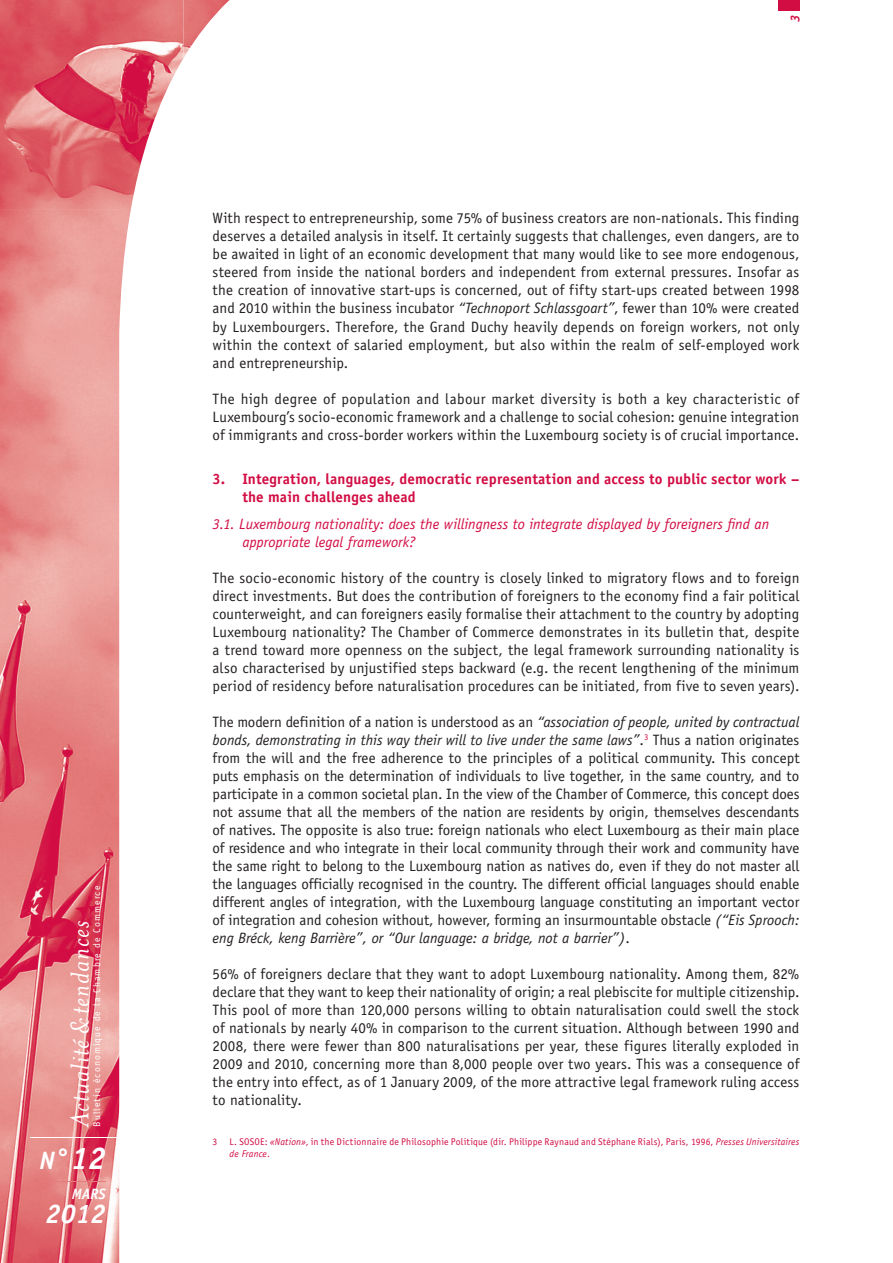
<style>
.page{position:relative;width:893px;height:1263px;background:#fff}
.page>*{position:absolute;margin:0;border:0;box-sizing:border-box;transform-origin:0 0}
.t1{font:italic 29.25px "Mrs Eaves";letter-spacing:.03em;color:#fff}
.t2{font:italic 700 27px "Officina Sans Std";color:#fff}
.t3{font:italic 700 25.2px "Officina Sans Std";color:#fff}
.t4{font:15px/18px "Officina Sans Std";letter-spacing:.005em;color:#231f20;text-align:justify}
.t5{font:italic 15px/18px "Officina Sans Std";color:#d20d44}
.t6{font:700 15px/18px "Officina Sans Std";letter-spacing:.01em;color:#d20d44}
.t7{font:italic 700 15px "Officina Sans Std";color:#fff}
.t8{font:italic 700 12.9px "Officina Sans Std";color:#d20d44}
.t9{font:9.75px/12px "Officina Sans Std";letter-spacing:.015em;color:#d20d44}
.t10{font:9.75px "Officina Sans Std";letter-spacing:.11em;color:#fff}
.s1{font-size:31.5px}
.s2{font-style:italic}
</style>
<div class="page">
<img style="left:0;top:0;width:184px;height:210px">
<img style="left:183px;top:0;width:46px;height:58px">
<img style="left:0;top:210px;width:131px;height:1053px">
<div style="left:778px;top:0;width:21px;height:10px;background:#d20d44"></div>
<hr style="left:31px;top:1137px;width:88px;height:1px;background:#fff">
<hr style="left:52px;top:1181px;width:54px;height:1px;background:#e47c7b">
<p class="t10" style="left:91px;top:1127px;width:242px;rotate:-90deg">Bulletin économique de la Chambre de Commerce</p>
<h3 class="t3" style="left:39px;top:1144px;width:68px">N°<span class="s1">12</span></h3>
<p class="t7" style="left:72px;top:1184px;width:36px">MARS</p>
<h2 class="t2" style="left:46px;top:1197px;width:62px">2012</h2>
<h1 class="t1" style="left:64px;top:1127px;width:207px;rotate:-90deg">Actualité &amp;tendances</h1>
<p class="t8" style="left:787px;top:22px;width:9px;rotate:-90deg">3</p>
<p class="t4" style="left:213px;top:209px;width:588px">With respect to entrepreneurship, some 75% of business creators are non-nationals. This finding deserves a detailed analysis in itself. It certainly suggests that challenges, even dangers, are to be awaited in light of an economic development that many would like to see more endogenous, steered from inside the national borders and independent from external pressures. Insofar as the creation of innovative start-ups is concerned, out of fifty start-ups created between 1998 and 2010 within the business incubator <span class="s2">“Technoport Schlassgoart”</span>, fewer than 10% were created by Luxembourgers. Therefore, the Grand Duchy heavily depends on foreign workers, not only within the context of salaried employment, but also within the realm of self-employed work and entrepreneurship.</p>
<p class="t4" style="left:213px;top:389px;width:588px">The high degree of population and labour market diversity is both a key characteristic of Luxembourg’s socio-economic framework and a challenge to social cohesion: genuine integration of immigrants and cross-border workers within the Luxembourg society is of crucial importance.</p>
<p class="t6" style="left:242px;top:470px;width:558px;text-indent:-30px">3. Integration, languages, democratic representation and access to public sector work – the main challenges ahead</p>
<p class="t5" style="left:242px;top:514px;width:528px;text-indent:-30px">3.1. Luxembourg nationality: does the willingness to integrate displayed by foreigners find an appropriate legal framework?</p>
<p class="t4" style="left:213px;top:568px;width:588px">The socio-economic history of the country is closely linked to migratory flows and to foreign direct investments. But does the contribution of foreigners to the economy find a fair political counterweight, and can foreigners easily formalise their attachment to the country by adopting Luxembourg nationality? The Chamber of Commerce demonstrates in its bulletin that, despite a trend toward more openness on the subject, the legal framework surrounding nationality is also characterised by unjustified steps backward (e.g. the recent lengthening of the minimum period of residency before naturalisation procedures can be initiated, from five to seven years).</p>
<p class="t4" style="left:213px;top:712px;width:589px">The modern definition of a nation is understood as an <span class="s2">“association of people, united by contractual bonds, demonstrating in this way their will to live under the same laws”</span>.<sup>3</sup> Thus a nation originates from the will and the free adherence to the principles of a political community. This concept puts emphasis on the determination of individuals to live together, in the same country, and to participate in a common societal plan. In the view of the Chamber of Commerce, this concept does not assume that all the members of the nation are residents by origin, themselves descendants of natives. The opposite is also true: foreign nationals who elect Luxembourg as their main place of residence and who integrate in their local community through their work and community have the same right to belong to the Luxembourg nation as natives do, even if they do not master all the languages officially recognised in the country. The different official languages should enable different angles of integration, with the Luxembourg language constituting an important vector of integration and cohesion without, however, forming an insurmountable obstacle <span class="s2">(“Eis Sprooch: eng Bréck, keng Barrière”, or “Our language: a bridge, not a barrier”)</span>.</p>
<p class="t4" style="left:213px;top:964px;width:588px">56% of foreigners declare that they want to adopt Luxembourg nationality. Among them, 82% declare that they want to keep their nationality of origin; a real plebiscite for multiple citizenship.<br>This pool of more than 120,000 persons willing to obtain naturalisation could swell the stock of nationals by nearly 40% in comparison to the current situation. Although between 1990 and 2008, there were fewer than 800 naturalisations per year, these figures literally exploded in 2009 and 2010, concerning more than 8,000 people over two years. This was a consequence of the entry into effect, as of 1 January 2009, of the more attractive legal framework ruling access to nationality.</p>
<p class="t9" style="left:230px;top:1135px;width:571px;text-indent:-17px">3 L. SOSOE: <span class="s2">«Nation»</span>, in the Dictionnaire de Philosophie Politique (dir. Philippe Raynaud and Stéphane Rials), Paris, 1996, <span class="s2">Presses Universitaires de France</span>.</p>
</div>
